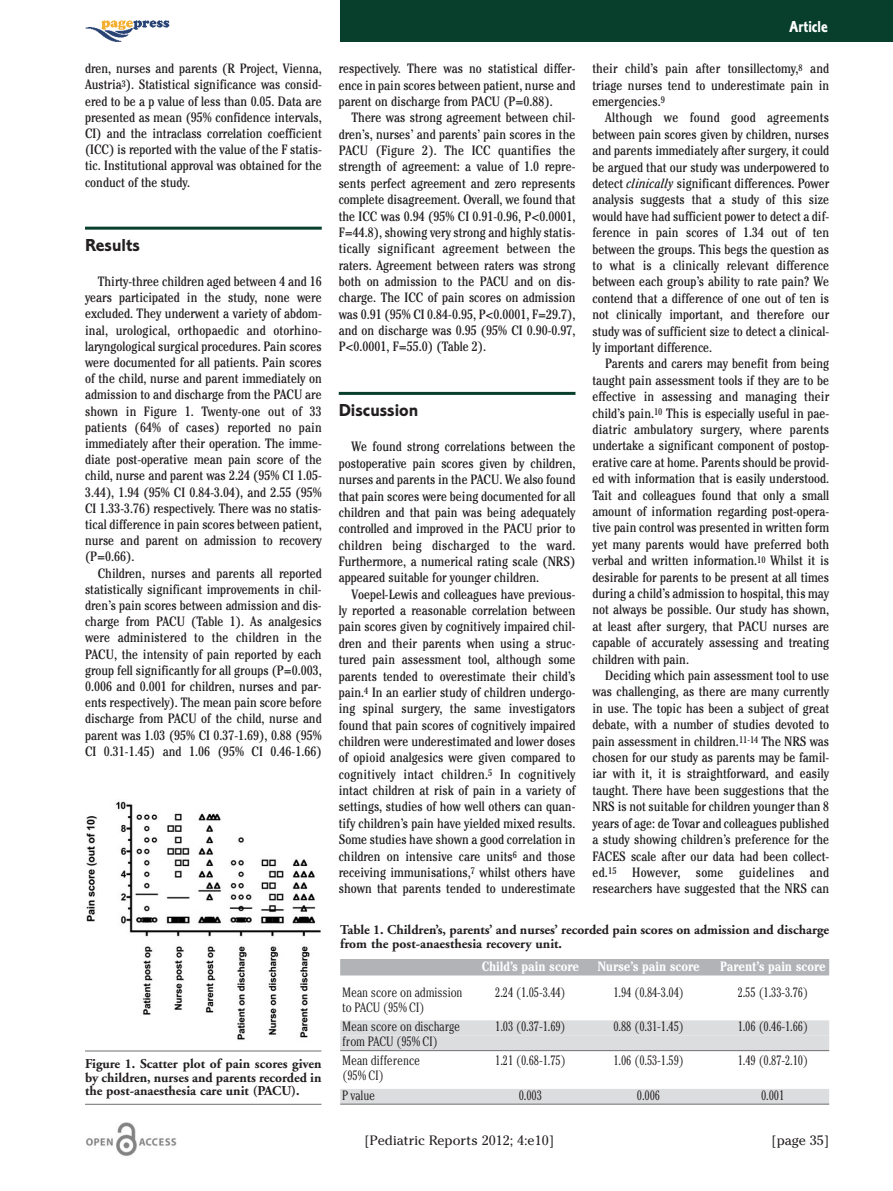
<style>
.page{position:relative;width:893px;height:1191px;background:#fff}
.page>*{position:absolute;margin:0;border:0;box-sizing:border-box;transform-origin:0 0}
.t1{font:18px "Corinthian Bold Plain";color:#231f20}
.t2{font:16.5px "Corinthian Bold Condensed Plain";color:#fff}
.t3{font:condensed 13.5px/16.4px "Cheltenham";color:#231f20;text-align:justify}
.t4{font:300 condensed 13.5px/19.2px "Cheltenham";letter-spacing:-.01em;color:#231f20}
.t5{font:700 13.5px/13.5px "Adobe Garamond";color:#231f20;text-align:justify}
.t6{font:700 condensed 13.5px "Cheltenham";letter-spacing:-.01em;color:#fff}
.t7{font:13.5px "Cheltenham";color:#231f20}
.s1{font-style:italic}
</style>
<div class="page">
<hr style="left:85px;top:227px;width:237px;height:3px;background:#083f2c">
<hr style="left:339px;top:392px;width:236px;height:3px;background:#083f2c">
<div style="left:340px;top:0;width:553px;height:42px;background:#083f2c"></div>
<img style="left:86px;top:1123px;width:91px;height:33px">
<img style="left:85px;top:20px;width:85px;height:22px">
<img style="left:86px;top:801px;width:235px;height:239px">
<hr style="left:85px;top:1050px;width:236px;height:1px;background:#6c6d70">
<hr style="left:85px;top:1103px;width:236px;height:1px;background:#6c6d70">
<div style="left:340px;top:959px;width:489px;height:16px;background:#b2b3b7"></div>
<div style="left:340px;top:1020px;width:489px;height:15px;background:#dcdddf"></div>
<div style="left:340px;top:1035px;width:489px;height:15px;background:#dcdddf"></div>
<hr style="left:340px;top:1050px;width:489px;height:1px;background:#6c6d70">
<div style="left:340px;top:1089px;width:489px;height:15px;background:#dcdddf"></div>
<hr style="left:340px;top:1103px;width:489px;height:1px;background:#6c6d70">
<p class="t3" style="left:85px;top:62px;width:238px">dren, nurses and parents (R Project, Vienna, Austria<sup>3</sup>). Statistical significance was consid&shy;ered to be a p value of less than 0.05. Data are presented as mean (95% confidence intervals, CI) and the intraclass correlation coefficient (ICC) is reported with the value of the F statis&shy;tic. Institutional approval was obtained for the conduct of the study.</p>
<h1 class="t1" style="left:85px;top:239px;width:56px">Results</h1>
<p class="t3" style="left:85px;top:274px;width:238px;text-indent:13px">Thirty-three children aged between 4 and 16 years participated in the study, none were excluded. They underwent a variety of abdom&shy;inal, urological, orthopaedic and otorhino&shy;laryngological surgical procedures. Pain scores were documented for all patients. Pain scores of the child, nurse and parent immediately on admission to and discharge from the PACU are shown in Figure 1. Twenty-one out of 33 patients (64% of cases) reported no pain immediately after their operation. The imme&shy;diate post-operative mean pain score of the child, nurse and parent was 2.24 (95% CI 1.05- 3.44), 1.94 (95% CI 0.84-3.04), and 2.55 (95% CI 1.33-3.76) respectively. There was no statis&shy;tical difference in pain scores between patient, nurse and parent on admission to recovery (P=0.66).</p>
<p class="t3" style="left:85px;top:566px;width:238px;text-indent:13px">Children, nurses and parents all reported statistically significant improvements in chil&shy;dren’s pain scores between admission and dis&shy;charge from PACU (Table 1). As analgesics were administered to the children in the PACU, the intensity of pain reported by each group fell significantly for all groups (P=0.003, 0.006 and 0.001 for children, nurses and par&shy;ents respectively). The mean pain score before discharge from PACU of the child, nurse and parent was 1.03 (95% CI 0.37-1.69), 0.88 (95% CI 0.31-1.45) and 1.06 (95% CI 0.46-1.66)</p>
<p class="t5" style="left:85px;top:1058px;width:238px">Figure 1. Scatter plot of pain scores given by children, nurses and parents recorded in the post-anaesthesia care unit (PACU).</p>
<p class="t3" style="left:339px;top:62px;width:238px">respectively. There was no statistical differ&shy;ence in pain scores between patient, nurse and parent on discharge from PACU (P=0.88).</p>
<p class="t3" style="left:339px;top:111px;width:238px;text-indent:13px">There was strong agreement between chil&shy;dren’s, nurses’ and parents’ pain scores in the PACU (Figure 2). The ICC quantifies the strength of agreement: a value of 1.0 repre&shy;sents perfect agreement and zero represents complete disagreement. Overall, we found that the ICC was 0.94 (95% CI 0.91-0.96, P&lt;0.0001, F=44.8), showing very strong and highly statis&shy;tically significant agreement between the raters. Agreement between raters was strong both on admission to the PACU and on dis&shy;charge. The ICC of pain scores on admission was 0.91 (95% CI 0.84-0.95, P&lt;0.0001, F=29.7), and on discharge was 0.95 (95% CI 0.90-0.97, P&lt;0.0001, F=55.0) (Table 2).</p>
<h1 class="t1" style="left:339px;top:404px;width:81px">Discussion</h1>
<p class="t3" style="left:339px;top:440px;width:238px;text-indent:13px">We found strong correlations between the postoperative pain scores given by children, nurses and parents in the PACU. We also found that pain scores were being documented for all children and that pain was being adequately controlled and improved in the PACU prior to children being discharged to the ward.<br>Furthermore, a numerical rating scale (NRS) appeared suitable for younger children.</p>
<p class="t3" style="left:339px;top:587px;width:238px;text-indent:13px">Voepel-Lewis and colleagues have previous&shy;ly reported a reasonable correlation between pain scores given by cognitively impaired chil&shy;dren and their parents when using a struc&shy;tured pain assessment tool, although some parents tended to overestimate their child’s pain.<sup>4</sup> In an earlier study of children undergo&shy;ing spinal surgery, the same investigators found that pain scores of cognitively impaired children were underestimated and lower doses of opioid analgesics were given compared to cognitively intact children.<sup>5</sup> In cognitively intact children at risk of pain in a variety of settings, studies of how well others can quan&shy;tify children’s pain have yielded mixed results.<br>Some studies have shown a good correlation in children on intensive care units<sup>6</sup> and those receiving immunisations,<sup>7</sup> whilst others have shown that parents tended to underestimate</p>
<p class="t2" style="left:789px;top:21px;width:40px">Article</p>
<p class="t3" style="left:592px;top:62px;width:238px">their child’s pain after tonsillectomy,<sup>8</sup> and triage nurses tend to underestimate pain in emergencies.<sup>9</sup></p>
<p class="t3" style="left:592px;top:111px;width:238px;text-indent:13px">Although we found good agreements between pain scores given by children, nurses and parents immediately after surgery, it could be argued that our study was underpowered to detect <span class="s1">clinically</span> significant differences. Power analysis suggests that a study of this size would have had sufficient power to detect a dif&shy;ference in pain scores of 1.34 out of ten between the groups. This begs the question as to what is a clinically relevant difference between each group’s ability to rate pain? We contend that a difference of one out of ten is not clinically important, and therefore our study was of sufficient size to detect a clinical&shy;ly important difference.</p>
<p class="t3" style="left:592px;top:357px;width:238px;text-indent:13px">Parents and carers may benefit from being taught pain assessment tools if they are to be effective in assessing and managing their child’s pain.<sup>10</sup> This is especially useful in pae&shy;diatric ambulatory surgery, where parents undertake a significant component of postop&shy;erative care at home. Parents should be provid&shy;ed with information that is easily understood.<br>Tait and colleagues found that only a small amount of information regarding post-opera&shy;tive pain control was presented in written form yet many parents would have preferred both verbal and written information.<sup>10</sup> Whilst it is desirable for parents to be present at all times during a child’s admission to hospital, this may not always be possible. Our study has shown, at least after surgery, that PACU nurses are capable of accurately assessing and treating children with pain.</p>
<p class="t3" style="left:592px;top:668px;width:238px;text-indent:13px">Deciding which pain assessment tool to use was challenging, as there are many currently in use. The topic has been a subject of great debate, with a number of studies devoted to pain assessment in children.<sup>11-14</sup> The NRS was chosen for our study as parents may be famil&shy;iar with it, it is straightforward, and easily taught. There have been suggestions that the NRS is not suitable for children younger than 8 years of age: de Tovar and colleagues published a study showing children’s preference for the FACES scale after our data had been collect&shy;ed.<sup>15</sup> However, some guidelines and researchers have suggested that the NRS can</p>
<p class="t5" style="left:340px;top:924px;width:490px">Table 1. Children’s, parents’ and nurses’ recorded pain scores on admission and discharge from the post-anaesthesia recovery unit.</p>
<p class="t6" style="left:482px;top:961px;width:99px">Child’s pain score</p>
<p class="t6" style="left:598px;top:961px;width:104px">Nurse’s pain score</p>
<p class="t6" style="left:720px;top:961px;width:107px">Parent’s pain score</p>
<p class="t4" style="left:342px;top:984px;width:122px">Mean score on admission</p>
<p class="t4" style="left:495px;top:984px;width:72px">2.24 (1.05-3.44)</p>
<p class="t4" style="left:613px;top:984px;width:72px">1.94 (0.84-3.04)</p>
<p class="t4" style="left:738px;top:984px;width:72px">2.55 (1.33-3.76)</p>
<p class="t4" style="left:342px;top:999px;width:120px">to PACU (95% CI)<br>Mean score on discharge</p>
<p class="t4" style="left:495px;top:1018px;width:72px">1.03 (0.37-1.69)</p>
<p class="t4" style="left:613px;top:1018px;width:72px">0.88 (0.31-1.45)</p>
<p class="t4" style="left:738px;top:1018px;width:72px">1.06 (0.46-1.66)</p>
<p class="t4" style="left:342px;top:1033px;width:97px">from PACU (95% CI)<br>Mean difference</p>
<p class="t4" style="left:342px;top:1067px;width:43px">(95% CI)<br>P value</p>
<p class="t4" style="left:495px;top:1052px;width:72px">1.21 (0.68-1.75)</p>
<p class="t4" style="left:613px;top:1052px;width:72px">1.06 (0.53-1.59)</p>
<p class="t4" style="left:738px;top:1052px;width:72px">1.49 (0.87-2.10)</p>
<p class="t4" style="left:519px;top:1086px;width:25px">0.003</p>
<p class="t4" style="left:637px;top:1086px;width:25px">0.006</p>
<p class="t4" style="left:761px;top:1086px;width:25px">0.001</p>
<p class="t7" style="left:364px;top:1132px;width:191px">[Pediatric Reports 2012; 4:e10]</p>
<p class="t7" style="left:771px;top:1132px;width:59px">[page 35]</p>
</div>
